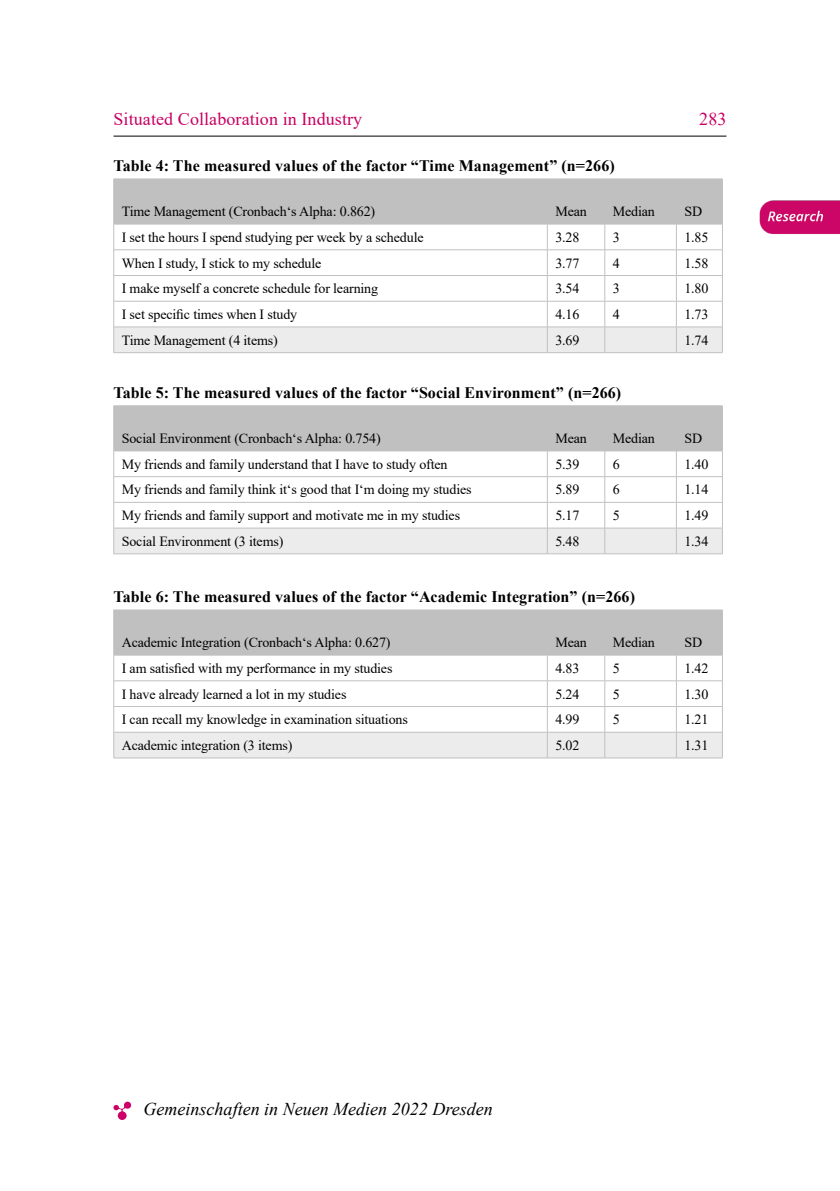
<style>
.page{position:relative;width:840px;height:1191px;background:#fff}
.page>*{position:absolute;margin:0;border:0;box-sizing:border-box;transform-origin:0 0}
.t1{font:18px "Times New Roman PS Italic MT2";color:#000}
.t2{font:18px "Times New Roman PSMT2";letter-spacing:.005em;color:#c80063}
.t3{font:18px "Times New Roman";color:#c80063}
.t4{font:16px "Times New Roman PS Bold MT2";letter-spacing:.005em;color:#000}
.t5{font:14px "Times New Roman";letter-spacing:-.01em;color:#000}
</style>
<div class="page">
<svg style="left:113px;top:179px;width:609px;height:173px"></svg>
<hr style="left:113px;top:352px;width:434px;height:1px;background:#c0c0c0">
<hr style="left:547px;top:352px;width:57px;height:1px;background:#c0c0c0">
<hr style="left:604px;top:352px;width:72px;height:1px;background:#c0c0c0">
<hr style="left:676px;top:352px;width:46px;height:1px;background:#c0c0c0">
<hr style="left:113px;top:224px;width:434px;height:1px;background:#c0c0c0">
<hr style="left:547px;top:224px;width:57px;height:1px;background:#c0c0c0">
<hr style="left:604px;top:224px;width:72px;height:1px;background:#c0c0c0">
<hr style="left:676px;top:224px;width:46px;height:1px;background:#c0c0c0">
<hr style="left:113px;top:326px;width:434px;height:1px;background:#c0c0c0">
<hr style="left:547px;top:326px;width:57px;height:1px;background:#c0c0c0">
<hr style="left:604px;top:326px;width:72px;height:1px;background:#c0c0c0">
<hr style="left:676px;top:326px;width:46px;height:1px;background:#c0c0c0">
<hr style="left:113px;top:405px;width:434px;height:1px;background:#c0c0c0">
<hr style="left:547px;top:405px;width:57px;height:1px;background:#c0c0c0">
<hr style="left:604px;top:405px;width:72px;height:1px;background:#c0c0c0">
<hr style="left:676px;top:405px;width:46px;height:1px;background:#c0c0c0">
<svg style="left:113px;top:406px;width:609px;height:147px"></svg>
<hr style="left:113px;top:553px;width:434px;height:1px;background:#c0c0c0">
<hr style="left:547px;top:553px;width:57px;height:1px;background:#c0c0c0">
<hr style="left:604px;top:553px;width:72px;height:1px;background:#c0c0c0">
<hr style="left:676px;top:553px;width:46px;height:1px;background:#c0c0c0">
<hr style="left:113px;top:450px;width:434px;height:1px;background:#c0c0c0">
<hr style="left:547px;top:450px;width:57px;height:1px;background:#c0c0c0">
<hr style="left:604px;top:450px;width:72px;height:1px;background:#c0c0c0">
<hr style="left:676px;top:450px;width:46px;height:1px;background:#c0c0c0">
<hr style="left:113px;top:528px;width:434px;height:1px;background:#c0c0c0">
<hr style="left:547px;top:528px;width:57px;height:1px;background:#c0c0c0">
<hr style="left:604px;top:528px;width:72px;height:1px;background:#c0c0c0">
<hr style="left:676px;top:528px;width:46px;height:1px;background:#c0c0c0">
<hr style="left:113px;top:609px;width:434px;height:1px;background:#c0c0c0">
<hr style="left:547px;top:609px;width:57px;height:1px;background:#c0c0c0">
<hr style="left:604px;top:609px;width:72px;height:1px;background:#c0c0c0">
<hr style="left:676px;top:609px;width:46px;height:1px;background:#c0c0c0">
<svg style="left:113px;top:610px;width:609px;height:147px"></svg>
<hr style="left:113px;top:757px;width:434px;height:1px;background:#c0c0c0">
<hr style="left:547px;top:757px;width:57px;height:1px;background:#c0c0c0">
<hr style="left:604px;top:757px;width:72px;height:1px;background:#c0c0c0">
<hr style="left:676px;top:757px;width:46px;height:1px;background:#c0c0c0">
<hr style="left:113px;top:655px;width:434px;height:1px;background:#c0c0c0">
<hr style="left:547px;top:655px;width:57px;height:1px;background:#c0c0c0">
<hr style="left:604px;top:655px;width:72px;height:1px;background:#c0c0c0">
<hr style="left:676px;top:655px;width:46px;height:1px;background:#c0c0c0">
<hr style="left:113px;top:732px;width:434px;height:1px;background:#c0c0c0">
<hr style="left:547px;top:732px;width:57px;height:1px;background:#c0c0c0">
<hr style="left:604px;top:732px;width:72px;height:1px;background:#c0c0c0">
<hr style="left:676px;top:732px;width:46px;height:1px;background:#c0c0c0">
<hr style="left:113px;top:136px;width:613px;height:1px;background:#000">
<svg style="left:113px;top:1101px;width:18px;height:19px"></svg>
<img style="left:759px;top:200px;width:80px;height:34px">
<p class="t2" style="left:113px;top:107px;width:250px">Situated Collaboration in Industry</p>
<p class="t3" style="left:698px;top:107px;width:29px">283</p>
<p class="t4" style="left:113px;top:154px;width:502px">Table 4: The measured values of the factor “Time Management” (n=266)</p>
<p class="t5" style="left:122px;top:201px;width:255px">Time Management (Cronbach‘s Alpha: 0.862)</p>
<p class="t5" style="left:555px;top:201px;width:33px">Mean</p>
<p class="t5" style="left:612px;top:201px;width:44px">Median</p>
<p class="t5" style="left:684px;top:201px;width:19px">SD</p>
<p class="t5" style="left:122px;top:227px;width:303px">I set the hours I spend studying per week by a schedule</p>
<p class="t5" style="left:555px;top:227px;width:26px">3.28</p>
<p class="t5" style="left:612px;top:227px;width:8px">3</p>
<p class="t5" style="left:684px;top:227px;width:26px">1.85</p>
<p class="t5" style="left:122px;top:253px;width:201px">When I study, I stick to my schedule</p>
<p class="t5" style="left:555px;top:253px;width:26px">3.77</p>
<p class="t5" style="left:612px;top:253px;width:8px">4</p>
<p class="t5" style="left:684px;top:253px;width:26px">1.58</p>
<p class="t5" style="left:122px;top:279px;width:258px">I make myself a concrete schedule for learning</p>
<p class="t5" style="left:555px;top:279px;width:26px">3.54</p>
<p class="t5" style="left:612px;top:279px;width:8px">3</p>
<p class="t5" style="left:684px;top:279px;width:26px">1.80</p>
<p class="t5" style="left:122px;top:304px;width:177px">I set specific times when I study</p>
<p class="t5" style="left:555px;top:304px;width:26px">4.16</p>
<p class="t5" style="left:612px;top:304px;width:8px">4</p>
<p class="t5" style="left:684px;top:304px;width:26px">1.73</p>
<p class="t5" style="left:122px;top:330px;width:157px">Time Management (4 items)</p>
<p class="t5" style="left:555px;top:330px;width:26px">3.69</p>
<p class="t5" style="left:684px;top:330px;width:26px">1.74</p>
<p class="t4" style="left:113px;top:381px;width:509px">Table 5: The measured values of the factor “Social Environment” (n=266)</p>
<p class="t5" style="left:122px;top:428px;width:260px">Social Environment (Cronbach‘s Alpha: 0.754)</p>
<p class="t5" style="left:555px;top:428px;width:33px">Mean</p>
<p class="t5" style="left:612px;top:428px;width:44px">Median</p>
<p class="t5" style="left:684px;top:428px;width:19px">SD</p>
<p class="t5" style="left:122px;top:454px;width:327px">My friends and family understand that I have to study often</p>
<p class="t5" style="left:555px;top:454px;width:26px">5.39</p>
<p class="t5" style="left:612px;top:454px;width:8px">6</p>
<p class="t5" style="left:684px;top:454px;width:26px">1.40</p>
<p class="t5" style="left:122px;top:480px;width:351px">My friends and family think it‘s good that I‘m doing my studies</p>
<p class="t5" style="left:555px;top:480px;width:26px">5.89</p>
<p class="t5" style="left:612px;top:480px;width:8px">6</p>
<p class="t5" style="left:684px;top:480px;width:26px">1.14</p>
<p class="t5" style="left:122px;top:505px;width:339px">My friends and family support and motivate me in my studies</p>
<p class="t5" style="left:555px;top:505px;width:26px">5.17</p>
<p class="t5" style="left:612px;top:505px;width:8px">5</p>
<p class="t5" style="left:684px;top:505px;width:26px">1.49</p>
<p class="t5" style="left:122px;top:531px;width:163px">Social Environment (3 items)</p>
<p class="t5" style="left:555px;top:531px;width:26px">5.48</p>
<p class="t5" style="left:684px;top:531px;width:26px">1.34</p>
<p class="t4" style="left:113px;top:585px;width:522px">Table 6: The measured values of the factor “Academic Integration” (n=266)</p>
<p class="t5" style="left:122px;top:632px;width:270px">Academic Integration (Cronbach‘s Alpha: 0.627)</p>
<p class="t5" style="left:555px;top:632px;width:33px">Mean</p>
<p class="t5" style="left:612px;top:632px;width:44px">Median</p>
<p class="t5" style="left:684px;top:632px;width:19px">SD</p>
<p class="t5" style="left:122px;top:658px;width:272px">I am satisfied with my performance in my studies</p>
<p class="t5" style="left:555px;top:658px;width:26px">4.83</p>
<p class="t5" style="left:612px;top:658px;width:8px">5</p>
<p class="t5" style="left:684px;top:658px;width:26px">1.42</p>
<p class="t5" style="left:122px;top:684px;width:226px">I have already learned a lot in my studies</p>
<p class="t5" style="left:555px;top:684px;width:26px">5.24</p>
<p class="t5" style="left:612px;top:684px;width:8px">5</p>
<p class="t5" style="left:684px;top:684px;width:26px">1.30</p>
<p class="t5" style="left:122px;top:709px;width:287px">I can recall my knowledge in examination situations</p>
<p class="t5" style="left:555px;top:709px;width:26px">4.99</p>
<p class="t5" style="left:612px;top:709px;width:8px">5</p>
<p class="t5" style="left:684px;top:709px;width:26px">1.21</p>
<p class="t5" style="left:122px;top:735px;width:172px">Academic integration (3 items)</p>
<p class="t5" style="left:555px;top:735px;width:26px">5.02</p>
<p class="t5" style="left:684px;top:735px;width:26px">1.31</p>
<p class="t1" style="left:143px;top:1096px;width:350px">Gemeinschaften in Neuen Medien 2022 Dresden</p>
</div>
